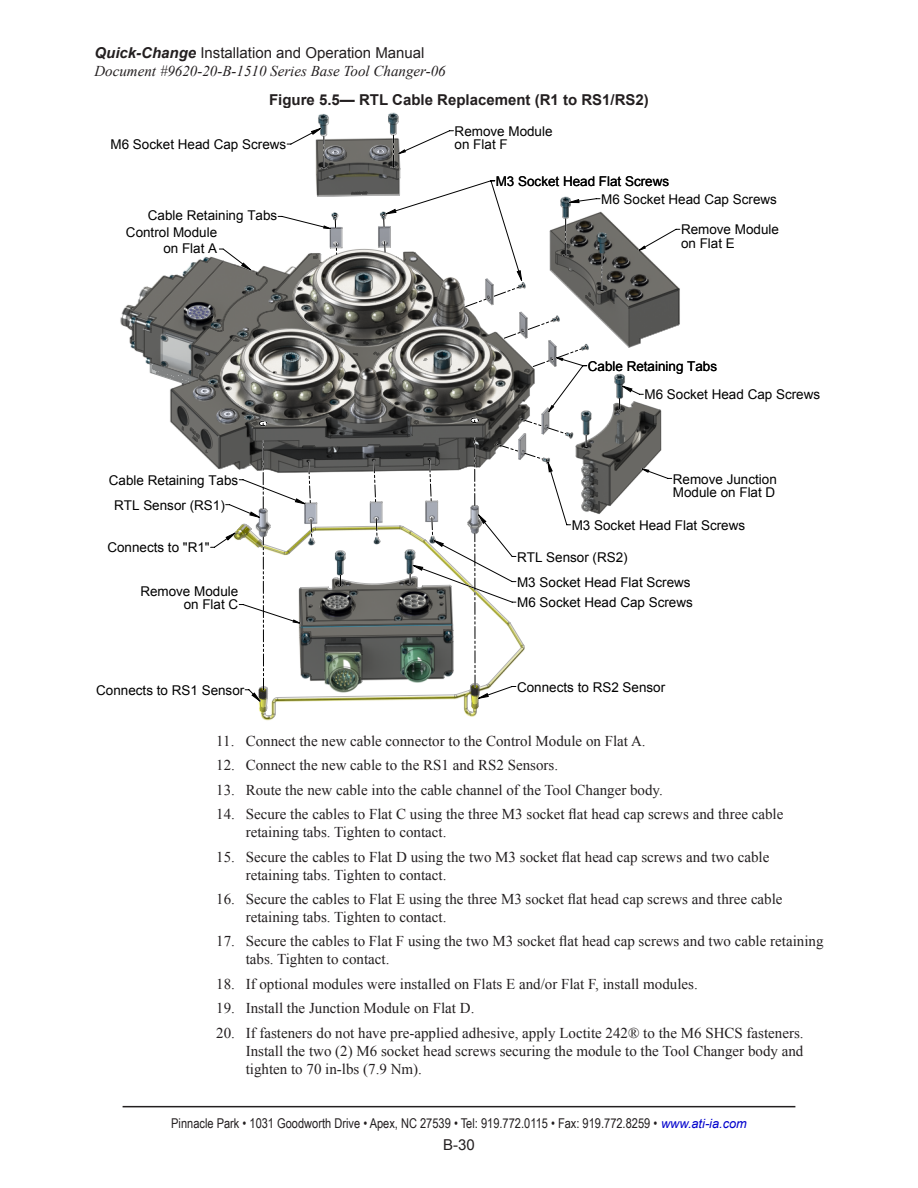
<style>
.page{position:relative;width:918px;height:1188px;background:#fff}
.page>*{position:absolute;margin:0;border:0;box-sizing:border-box;transform-origin:0 0}
.t1{font:15px/18px "Times New Roman";color:#231f20}
.t2{font:italic 15px "Times New Roman";color:#231f20}
.t3{font:15px "Arial";color:#231f20}
.t4{font:700 15px "Arial";color:#231f20}
.t5{font:13.5px/13.5px "Arial";color:#000}
.t6{font:13.5px "Arial Narrow";color:#231f20}
.s1{font-weight:700;font-style:italic}
.s2{font-family:"Arial";font-style:italic;font-size:12.75px;color:#00c}
</style>
<div class="page">
<hr style="left:123px;top:1106px;width:672px;height:1px;background:#231f20">
<svg style="left:122px;top:114px;width:357px;height:605px"></svg>
<svg style="left:210px;top:128px;width:470px;height:574px"></svg>
<svg style="left:226px;top:128px;width:423px;height:573px"></svg>
<svg style="left:332px;top:214px;width:6px;height:14px"></svg>
<svg style="left:335px;top:241px;width:3px;height:15px"></svg>
<svg style="left:381px;top:213px;width:6px;height:14px"></svg>
<svg style="left:384px;top:242px;width:2px;height:10px"></svg>
<svg style="left:463px;top:283px;width:62px;height:26px"></svg>
<svg style="left:501px;top:316px;width:87px;height:53px"></svg>
<svg style="left:494px;top:417px;width:78px;height:46px"></svg>
<svg style="left:430px;top:514px;width:4px;height:23px"></svg>
<svg style="left:428px;top:456px;width:5px;height:46px"></svg>
<svg style="left:375px;top:515px;width:3px;height:23px"></svg>
<svg style="left:372px;top:457px;width:5px;height:46px"></svg>
<svg style="left:310px;top:516px;width:3px;height:23px"></svg>
<svg style="left:307px;top:458px;width:5px;height:46px"></svg>
<svg style="left:469px;top:417px;width:11px;height:7px"></svg>
<svg style="left:474px;top:438px;width:2px;height:69px"></svg>
<svg style="left:474px;top:533px;width:2px;height:155px"></svg>
<svg style="left:258px;top:420px;width:10px;height:7px"></svg>
<svg style="left:263px;top:441px;width:1px;height:70px"></svg>
<svg style="left:263px;top:537px;width:1px;height:154px"></svg>
<svg style="left:336px;top:575px;width:9px;height:12px"></svg>
<svg style="left:406px;top:574px;width:9px;height:12px"></svg>
<svg style="left:582px;top:435px;width:9px;height:15px"></svg>
<svg style="left:615px;top:398px;width:9px;height:15px"></svg>
<svg style="left:597px;top:254px;width:9px;height:39px"></svg>
<svg style="left:561px;top:219px;width:9px;height:38px"></svg>
<svg style="left:389px;top:135px;width:9px;height:34px"></svg>
<svg style="left:319px;top:136px;width:9px;height:34px"></svg>
<svg style="left:219px;top:247px;width:34px;height:25px"></svg>
<p class="t3" style="left:94px;top:43px;width:332px"><span class="s1">Quick-Change</span> Installation and Operation Manual</p>
<p class="t2" style="left:94px;top:60px;width:353px">Document #9620-20-B-1510 Series Base Tool Changer-06</p>
<p class="t4" style="left:269px;top:90px;width:381px">Figure 5.5— RTL Cable Replacement (R1 to RS1/RS2)</p>
<p class="t5" style="left:455px;top:124px;width:99px">Remove Module on Flat F</p>
<p class="t5" style="left:111px;top:138px;width:177px">M6 Socket Head Cap Screws</p>
<p class="t5" style="left:496px;top:175px;width:175px">M3 Socket Head Flat Screws</p>
<p class="t5" style="left:148px;top:209px;width:131px">Cable Retaining Tabs</p>
<p class="t5" style="left:126px;top:224px;width:93px;line-height:16.2px;text-align:right">Control Module on Flat A</p>
<p class="t5" style="left:114px;top:467px;width:126px;line-height:25px;text-indent:-5px">Cable Retaining Tabs<br>RTL Sensor (RS1)</p>
<p class="t5" style="left:107px;top:541px;width:104px">Connects to "R1"</p>
<p class="t5" style="left:140px;top:585px;width:99px;text-align:right">Remove Module on Flat C</p>
<p class="t5" style="left:601px;top:193px;width:177px">M6 Socket Head Cap Screws</p>
<p class="t5" style="left:681px;top:223px;width:99px">Remove Module on Flat E</p>
<p class="t5" style="left:588px;top:359px;width:131px">Cable Retaining Tabs</p>
<p class="t5" style="left:644px;top:388px;width:177px">M6 Socket Head Cap Screws</p>
<p class="t5" style="left:673px;top:472px;width:105px">Remove Junction<br>Module on Flat D</p>
<p class="t5" style="left:572px;top:518px;width:175px">M3 Socket Head Flat Screws</p>
<p class="t5" style="left:517px;top:544px;width:175px;line-height:25.2px">RTL Sensor (RS2)<br>M3 Socket Head Flat Screws</p>
<p class="t5" style="left:517px;top:596px;width:177px">M6 Socket Head Cap Screws</p>
<p class="t5" style="left:96px;top:683px;width:150px">Connects to RS1 Sensor</p>
<p class="t5" style="left:517px;top:680px;width:150px">Connects to RS2 Sensor</p>
<p class="t1" style="left:216px;top:731px;width:431px">11. Connect the new cable connector to the Control Module on Flat A.</p>
<p class="t1" style="left:216px;top:756px;width:343px">12. Connect the new cable to the RS1 and RS2 Sensors.</p>
<p class="t1" style="left:216px;top:780px;width:448px">13. Route the new cable into the cable channel of the Tool Changer body.</p>
<p class="t1" style="left:246px;top:805px;width:539px;text-indent:-29px">14. Secure the cables to Flat C using the three M3 socket flat head cap screws and three cable retaining tabs. Tighten to contact.</p>
<p class="t1" style="left:246px;top:847px;width:525px;text-indent:-29px">15. Secure the cables to Flat D using the two M3 socket flat head cap screws and two cable retaining tabs. Tighten to contact.</p>
<p class="t1" style="left:246px;top:890px;width:538px;text-indent:-29px">16. Secure the cables to Flat E using the three M3 socket flat head cap screws and three cable retaining tabs. Tighten to contact.</p>
<p class="t1" style="left:246px;top:932px;width:579px;text-indent:-29px">17. Secure the cables to Flat F using the two M3 socket flat head cap screws and two cable retaining tabs. Tighten to contact.</p>
<p class="t1" style="left:216px;top:975px;width:483px">18. If optional modules were installed on Flats E and/or Flat F, install modules.</p>
<p class="t1" style="left:216px;top:999px;width:260px">19. Install the Junction Module on Flat D.</p>
<p class="t1" style="left:246px;top:1024px;width:559px;text-align:justify;text-indent:-29px">20. If fasteners do not have pre-applied adhesive, apply Loctite 242® to the M6 SHCS fasteners.<br>Install the two (2) M6 socket head screws securing the module to the Tool Changer body and tighten to 70 in-lbs (7.9 Nm).</p>
<p class="t6" style="left:171px;top:1114px;width:577px">Pinnacle Park • 1031 Goodworth Drive • Apex, NC 27539 • Tel: 919.772.0115 • Fax: 919.772.8259 • <span class="s2">www.ati-ia.com</span></p>
<p class="t3" style="left:443px;top:1135px;width:33px">B-30</p>
</div>
